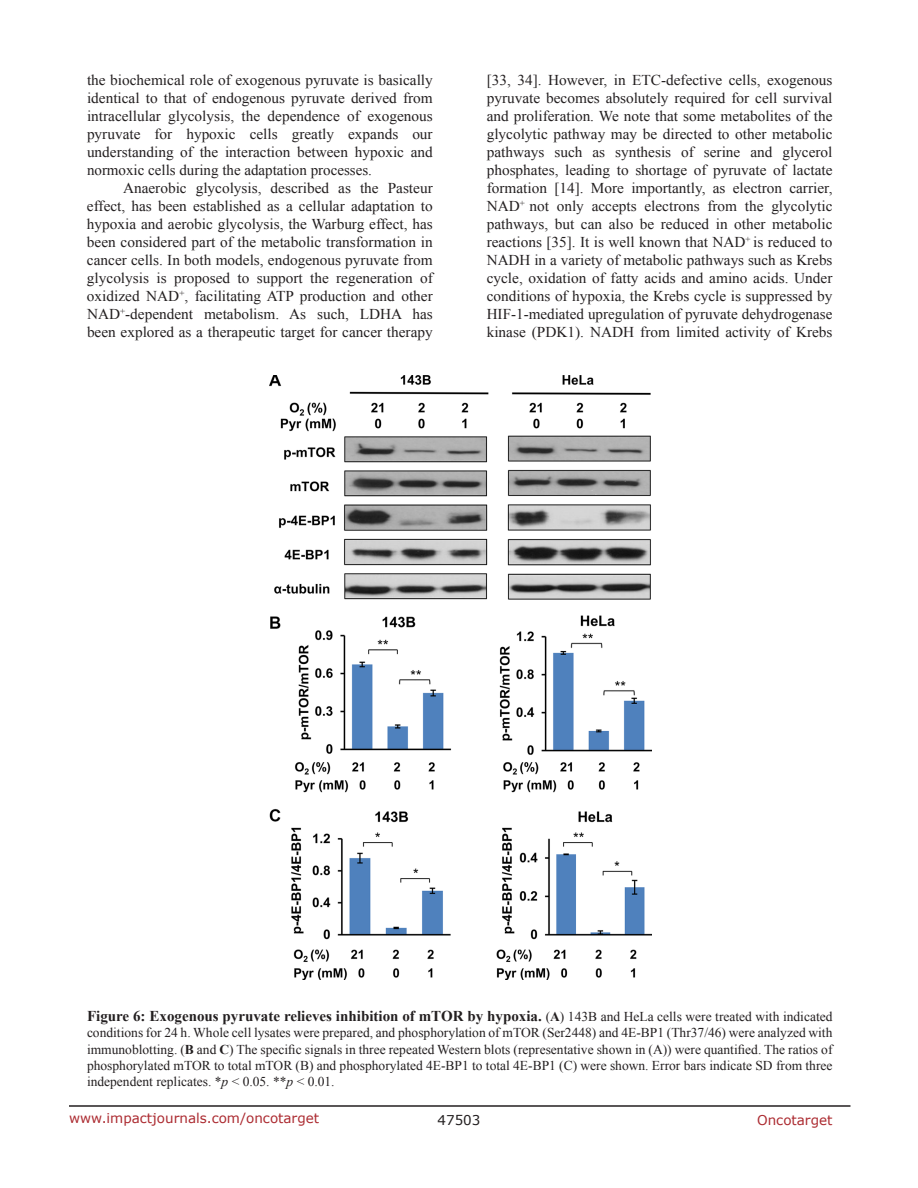
<style>
.page{position:relative;width:918px;height:1188px;background:#fff}
.page>*{position:absolute;margin:0;border:0;box-sizing:border-box;transform-origin:0 0}
.t1{font:15px/18px "Times New Roman";color:#231f20;text-align:justify}
.t2{font:700 15px "Times New Roman";color:#231f20}
.t3{font:13.5px/16.2px "Times New Roman";color:#231f20;text-align:justify}
.t4{font:13.5px "Verdana";color:#ac2b31}
.t5{font:13.5px "Verdana";color:#231f20}
.s1{font-weight:400;font-size:13.5px}
.s2{font-size:13.5px}
.s3{font-weight:700}
.s4{font-style:italic}
</style>
<div class="page">
<hr style="left:69px;top:1105px;width:781px;height:2px;background:#231f20">
<img style="left:269px;top:375px;width:383px;height:605px">
<p class="t1" style="left:87px;top:71px;width:347px">the biochemical role of exogenous pyruvate is basically identical to that of endogenous pyruvate derived from intracellular glycolysis, the dependence of exogenous pyruvate for hypoxic cells greatly expands our understanding of the interaction between hypoxic and normoxic cells during the adaptation processes.</p>
<p class="t1" style="left:87px;top:179px;width:347px;text-indent:36px">Anaerobic glycolysis, described as the Pasteur effect, has been established as a cellular adaptation to hypoxia and aerobic glycolysis, the Warburg effect, has been considered part of the metabolic transformation in cancer cells. In both models, endogenous pyruvate from glycolysis is proposed to support the regeneration of oxidized NAD<sup>+</sup>, facilitating ATP production and other NAD<sup>+</sup>-dependent metabolism. As such, LDHA has been explored as a therapeutic target for cancer therapy</p>
<p class="t1" style="left:487px;top:71px;width:347px">[33, 34]. However, in ETC-defective cells, exogenous pyruvate becomes absolutely required for cell survival and proliferation. We note that some metabolites of the glycolytic pathway may be directed to other metabolic pathways such as synthesis of serine and glycerol phosphates, leading to shortage of pyruvate of lactate formation [14]. More importantly, as electron carrier, NAD<sup>+</sup> not only accepts electrons from the glycolytic pathways, but can also be reduced in other metabolic reactions [35]. It is well known that NAD<sup>+</sup> is reduced to NADH in a variety of metabolic pathways such as Krebs cycle, oxidation of fatty acids and amino acids. Under conditions of hypoxia, the Krebs cycle is suppressed by HIF-1-mediated upregulation of pyruvate dehydrogenase kinase (PDK1). NADH from limited activity of Krebs</p>
<p class="t2" style="left:87px;top:1006px;width:747px">Figure 6: Exogenous pyruvate relieves inhibition of mTOR by hypoxia. <span class="s1">(</span><span class="s2">A</span><span class="s1">) 143B and HeLa cells were treated with indicated</span></p>
<p class="t3" style="left:87px;top:1025px;width:747px">conditions for 24 h. Whole cell lysates were prepared, and phosphorylation of mTOR (Ser2448) and 4E-BP1 (Thr37/46) were analyzed with immunoblotting. (<span class="s3">B</span> and <span class="s3">C</span>) The specific signals in three repeated Western blots (representative shown in (A)) were quantified. The ratios of phosphorylated mTOR to total mTOR (B) and phosphorylated 4E-BP1 to total 4E-BP1 (C) were shown. Error bars indicate SD from three independent replicates. *<span class="s4">p</span> &lt; 0.05. **<span class="s4">p</span> &lt; 0.01.</p>
<p class="t4" style="left:69px;top:1109px;width:252px">www.impactjournals.com/oncotarget</p>
<p class="t5" style="left:438px;top:1111px;width:44px">47503</p>
<p class="t4" style="left:757px;top:1111px;width:77px">Oncotarget</p>
</div>
